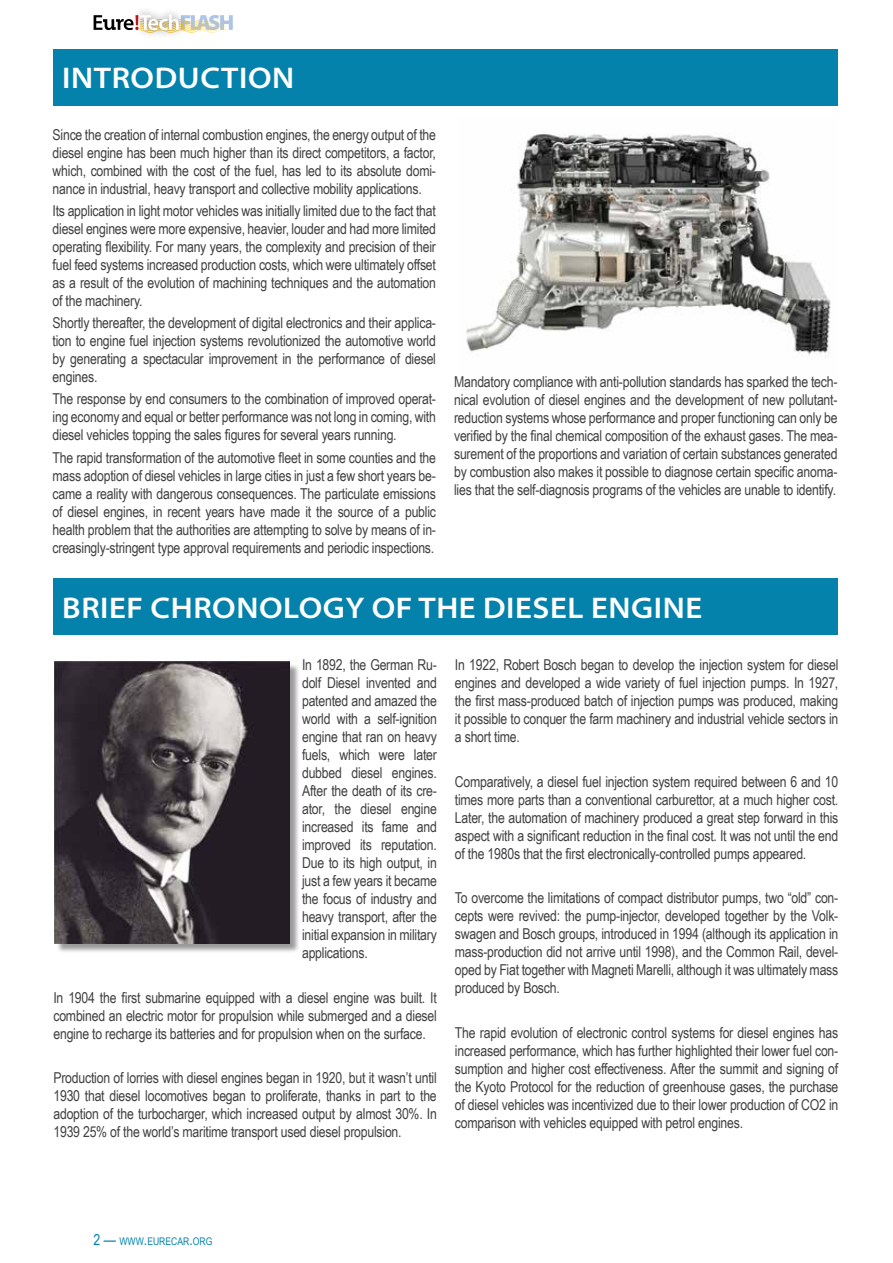
<style>
.page{position:relative;width:893px;height:1263px;background:#fff}
.page>*{position:absolute;margin:0;border:0;box-sizing:border-box;transform-origin:0 0}
.t1{font:600 semi-expanded 30px "Myriad Pro";letter-spacing:.02em;color:#fff}
.t2{font:15px/18px "Arial Narrow";letter-spacing:-.015em;color:#414042;text-align:justify}
.t3{font:10.5px "Arial Narrow";color:#0482ab}
.s1{font-size:15px}
</style>
<div class="page">
<svg style="left:94px;top:14px;width:139px;height:19px"></svg>
<div style="left:53px;top:49px;width:785px;height:56px;background:#0482ab"></div>
<div style="left:53px;top:578px;width:785px;height:56px;background:#0482ab"></div>
<img style="left:466px;top:134px;width:365px;height:224px">
<div style="left:56px;top:663px;width:244px;height:290px;background:#000;opacity:.4"></div>
<img style="left:55px;top:662px;width:234px;height:281px">
<h1 class="t1" style="left:62px;top:62px;width:234px">INTRODUCTION</h1>
<p class="t2" style="left:53px;top:125px;width:385px">Since the creation of internal combustion engines, the energy output of the diesel engine has been much higher than its direct competitors, a factor, which, combined with the cost of the fuel, has led to its absolute domi&shy;nance in industrial, heavy transport and collective mobility applications.</p>
<p class="t2" style="left:53px;top:201px;width:385px">Its application in light motor vehicles was initially limited due to the fact that diesel engines were more expensive, heavier, louder and had more limited operating flexibility. For many years, the complexity and precision of their fuel feed systems increased production costs, which were ultimately offset as a result of the evolution of machining techniques and the automation of the machinery.</p>
<p class="t2" style="left:53px;top:313px;width:385px">Shortly thereafter, the development of digital electronics and their applica&shy;tion to engine fuel injection systems revolutionized the automotive world by generating a spectacular improvement in the performance of diesel engines.</p>
<p class="t2" style="left:53px;top:390px;width:385px">The response by end consumers to the combination of improved operat&shy;ing economy and equal or better performance was not long in coming, with diesel vehicles topping the sales figures for several years running.</p>
<p class="t2" style="left:53px;top:448px;width:385px">The rapid transformation of the automotive fleet in some counties and the mass adoption of diesel vehicles in large cities in just a few short years be&shy;came a reality with dangerous consequences. The particulate emissions of diesel engines, in recent years have made it the source of a public health problem that the authorities are attempting to solve by means of in&shy;creasingly-stringent type approval requirements and periodic inspections.</p>
<p class="t2" style="left:454px;top:372px;width:385px">Mandatory compliance with anti-pollution standards has sparked the tech&shy;nical evolution of diesel engines and the development of new pollutant&shy;reduction systems whose performance and proper functioning can only be verified by the final chemical composition of the exhaust gases. The mea&shy;surement of the proportions and variation of certain substances generated by combustion also makes it possible to diagnose certain specific anoma&shy;lies that the self-diagnosis programs of the vehicles are unable to identify.</p>
<h1 class="t1" style="left:62px;top:591px;width:641px">BRIEF CHRONOLOGY OF THE DIESEL ENGINE</h1>
<p class="t2" style="left:302px;top:655px;width:136px">In 1892, the German Ru&shy;dolf Diesel invented and patented and amazed the world with a self-ignition engine that ran on heavy fuels, which were later dubbed diesel engines.<br>After the death of its cre&shy;ator, the diesel engine increased its fame and improved its reputation.<br>Due to its high output, in just a few years it became the focus of industry and heavy transport, after the initial expansion in military applications.</p>
<p class="t2" style="left:53px;top:988px;width:385px">In 1904 the first submarine equipped with a diesel engine was built. It combined an electric motor for propulsion while submerged and a diesel engine to recharge its batteries and for propulsion when on the surface.</p>
<p class="t2" style="left:53px;top:1068px;width:385px">Production of lorries with diesel engines began in 1920, but it wasn’t until 1930 that diesel locomotives began to proliferate, thanks in part to the adoption of the turbocharger, which increased output by almost 30%. In 1939 25% of the world’s maritime transport used diesel propulsion.</p>
<p class="t2" style="left:455px;top:655px;width:385px">In 1922, Robert Bosch began to develop the injection system for diesel engines and developed a wide variety of fuel injection pumps. In 1927, the first mass-produced batch of injection pumps was produced, making it possible to conquer the farm machinery and industrial vehicle sectors in a short time.</p>
<p class="t2" style="left:455px;top:772px;width:385px">Comparatively, a diesel fuel injection system required between 6 and 10 times more parts than a conventional carburettor, at a much higher cost.<br>Later, the automation of machinery produced a great step forward in this aspect with a significant reduction in the final cost. It was not until the end of the 1980s that the first electronically-controlled pumps appeared.</p>
<p class="t2" style="left:455px;top:888px;width:385px">To overcome the limitations of compact distributor pumps, two “old” con&shy;cepts were revived: the pump-injector, developed together by the Volk&shy;swagen and Bosch groups, introduced in 1994 (although its application in mass-production did not arrive until 1998), and the Common Rail, devel&shy;oped by Fiat together with Magneti Marelli, although it was ultimately mass produced by Bosch.</p>
<p class="t2" style="left:455px;top:1023px;width:385px">The rapid evolution of electronic control systems for diesel engines has increased performance, which has further highlighted their lower fuel con&shy;sumption and higher cost effectiveness. After the summit and signing of the Kyoto Protocol for the reduction of greenhouse gases, the purchase of diesel vehicles was incentivized due to their lower production of CO2 in comparison with vehicles equipped with petrol engines.</p>
<p class="t3" style="left:94px;top:1233px;width:120px"><span class="s1">2 —</span> WWW<span class="s1">.</span>EURECAR<span class="s1">.</span>ORG</p>
</div>
